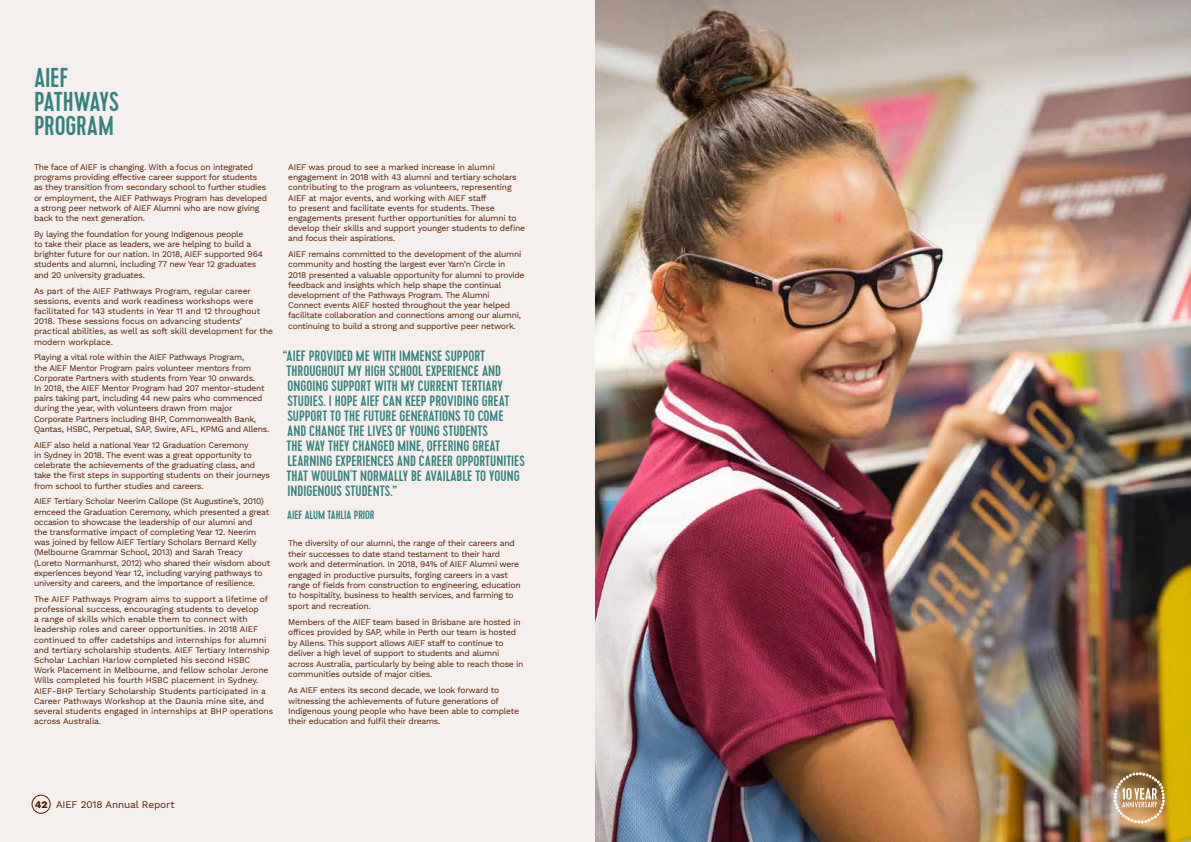
<style>
.page{position:relative;width:1191px;height:842px;background:#fff}
.page>*{position:absolute;margin:0;border:0;box-sizing:border-box;transform-origin:0 0}
.t1{font:500 27.3px/24px "Cervo";letter-spacing:-.005em;color:#318280}
.t2{font:500 15px/15px "Cervo";color:#318280}
.t3{font:500 12px "Cervo";letter-spacing:-.01em;color:#318280}
.t4{font:10px "Work Sans";letter-spacing:-.015em;color:#571d00}
.t5{font:8.5px/10.2px "Work Sans";letter-spacing:-.03em;color:#571d00}
.t6{font:8.5px/10.2px "Work Sans";letter-spacing:-.01em;color:#571d00}
.s1{font-weight:800}
</style>
<div class="page">
<div style="left:0;top:0;width:595px;height:842px;background:#f5f0ed"></div>
<img style="left:595px;top:0;width:596px;height:842px">
<svg style="left:1113px;top:772px;width:52px;height:51px;background:#bc9c74"></svg>
<div style="left:32px;top:795px;width:19px;height:19px;border:1px solid #571d00;border-radius:50%"></div>
<h1 class="t1" style="left:34px;top:66px;width:87px">AIEF<br>PATHWAYS<br>PROGRAM</h1>
<p class="t5" style="left:34px;top:162px;width:235px">The face of AIEF is changing. With a focus on integrated programs providing effective career support for students as they transition from secondary school to further studies or employment, the AIEF Pathways Program has developed a strong peer network of AIEF Alumni who are now giving back to the next generation.</p>
<p class="t5" style="left:34px;top:229px;width:230px">By laying the foundation for young Indigenous people<br>to take their place as leaders, we are helping to build a brighter future for our nation. In 2018, AIEF supported 964 students and alumni, including 77 new Year 12 graduates and 20 university graduates.</p>
<p class="t6" style="left:34px;top:286px;width:241px">As part of the AIEF Pathways Program, regular career sessions, events and work readiness workshops were facilitated for 143 students in Year 11 and 12 throughout 2018. These sessions focus on advancing students’ practical abilities, as well as soft skill development for the modern workplace.</p>
<p class="t5" style="left:34px;top:353px;width:237px">Playing a vital role within the AIEF Pathways Program,<br>the AIEF Mentor Program pairs volunteer mentors from Corporate Partners with students from Year 10 onwards.<br>In 2018, the AIEF Mentor Program had 207 mentor-student pairs taking part, including 44 new pairs who commenced during the year, with volunteers drawn from major Corporate Partners including BHP, Commonwealth Bank, Qantas, HSBC, Perpetual, SAP, Swire, AFL, KPMG and Allens.</p>
<p class="t5" style="left:34px;top:440px;width:237px">AIEF also held a national Year 12 Graduation Ceremony<br>in Sydney in 2018. The event was a great opportunity to celebrate the achievements of the graduating class, and take the first steps in supporting students on their journeys from school to further studies and careers.</p>
<p class="t5" style="left:34px;top:497px;width:238px">AIEF Tertiary Scholar Neerim Callope (St Augustine’s, 2010) emceed the Graduation Ceremony, which presented a great occasion to showcase the leadership of our alumni and<br>the transformative impact of completing Year 12. Neerim was joined by fellow AIEF Tertiary Scholars Bernard Kelly (Melbourne Grammar School, 2013) and Sarah Treacy (Loreto Normanhurst, 2012) who shared their wisdom about experiences beyond Year 12, including varying pathways to university and careers, and the importance of resilience.</p>
<p class="t6" style="left:34px;top:594px;width:241px">The AIEF Pathways Program aims to support a lifetime of professional success, encouraging students to develop<br>a range of skills which enable them to connect with leadership roles and career opportunities. In 2018 AIEF continued to offer cadetships and internships for alumni and tertiary scholarship students. AIEF Tertiary Internship Scholar Lachlan Harlow completed his second HSBC Work Placement in Melbourne, and fellow scholar Jerone Wills completed his fourth HSBC placement in Sydney.<br>AIEF-BHP Tertiary Scholarship Students participated in a Career Pathways Workshop at the Daunia mine site, and several students engaged in internships at BHP operations across Australia.</p>
<p class="t5" style="left:288px;top:162px;width:238px">AIEF was proud to see a marked increase in alumni engagement in 2018 with 43 alumni and tertiary scholars contributing to the program as volunteers, representing AIEF at major events, and working with AIEF staff<br>to present and facilitate events for students. These engagements present further opportunities for alumni to develop their skills and support younger students to define and focus their aspirations.</p>
<p class="t5" style="left:288px;top:250px;width:238px">AIEF remains committed to the development of the alumni community and hosting the largest ever Yarn’n Circle in 2018 presented a valuable opportunity for alumni to provide feedback and insights which help shape the continual development of the Pathways Program. The Alumni Connect events AIEF hosted throughout the year helped facilitate collaboration and connections among our alumni, continuing to build a strong and supportive peer network.</p>
<p class="t2" style="left:283px;top:348px;width:244px">“AIEF PROVIDED ME WITH IMMENSE SUPPORT THROUGHOUT MY HIGH SCHOOL EXPERIENCE AND ONGOING SUPPORT WITH MY CURRENT TERTIARY STUDIES. I HOPE AIEF CAN KEEP PROVIDING GREAT SUPPORT TO THE FUTURE GENERATIONS TO COME<br>AND CHANGE THE LIVES OF YOUNG STUDENTS<br>THE WAY THEY CHANGED MINE, OFFERING GREAT LEARNING EXPERIENCES AND CAREER OPPORTUNITIES THAT WOULDN'T NORMALLY BE AVAILABLE TO YOUNG INDIGENOUS STUDENTS.”</p>
<h3 class="t3" style="left:287px;top:507px;width:89px">AIEF ALUM TAHLIA PRIOR</h3>
<p class="t5" style="left:288px;top:539px;width:234px">The diversity of our alumni, the range of their careers and their successes to date stand testament to their hard work and determination. In 2018, 94% of AIEF Alumni were engaged in productive pursuits, forging careers in a vast range of fields from construction to engineering, education to hospitality, business to health services, and farming to sport and recreation.</p>
<p class="t5" style="left:288px;top:617px;width:237px">Members of the AIEF team based in Brisbane are hosted in offices provided by SAP, while in Perth our team is hosted by Allens. This support allows AIEF staff to continue to deliver a high level of support to students and alumni across Australia, particularly by being able to reach those in communities outside of major cities.</p>
<p class="t5" style="left:288px;top:685px;width:232px">As AIEF enters its second decade, we look forward to witnessing the achievements of future generations of Indigenous young people who have been able to complete their education and fulfil their dreams.</p>
<p class="t4" style="left:35px;top:799px;width:141px"><span class="s1">42</span> AIEF 2018 Annual Report</p>
</div>
